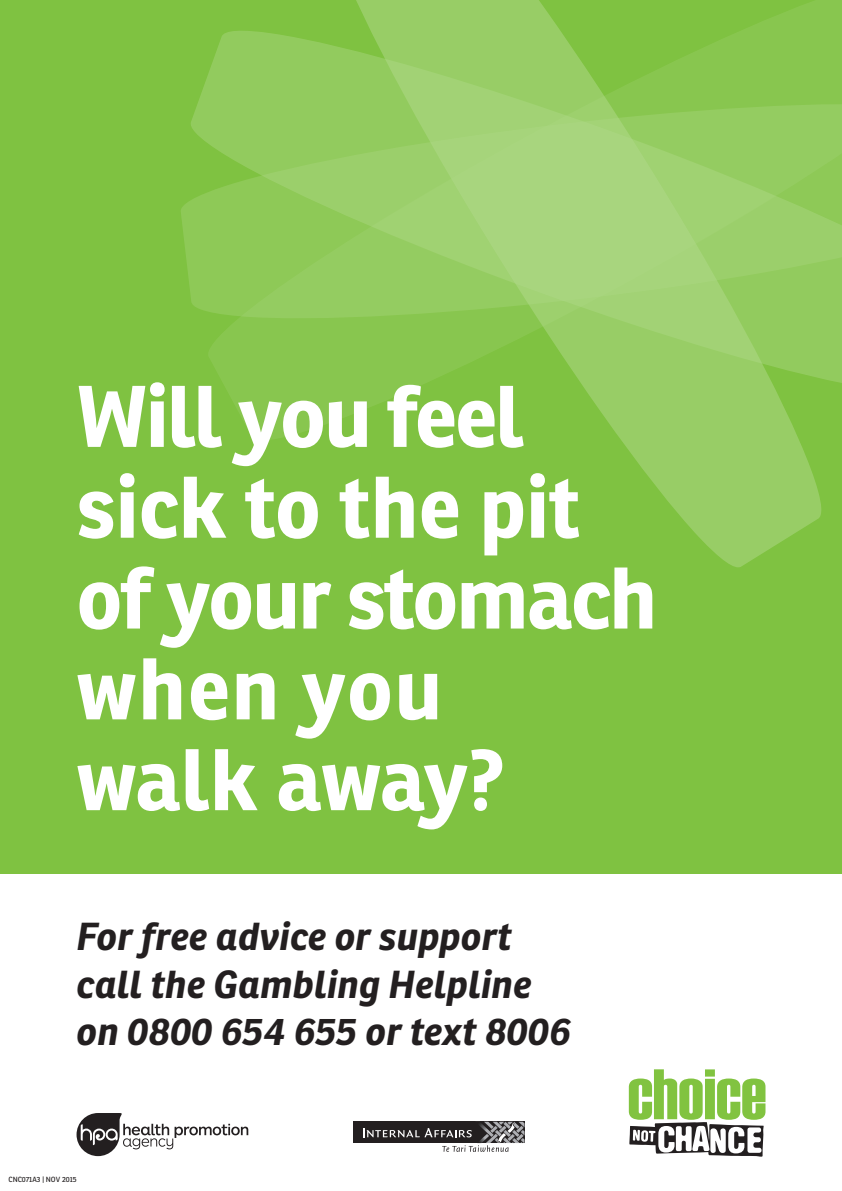
<style>
.page{position:relative;width:842px;height:1191px;background:#fff}
.page>*{position:absolute;margin:0;border:0;box-sizing:border-box;transform-origin:0 0}
.t1{font:700 84.8px/90.8px "Ronnia Basic";letter-spacing:-.02em;color:#fff}
.t2{font:italic 700 38px/47.3px "Ronnia Basic";color:#231f20}
.t3{font:7.3px "Ronnia Basic Rg";color:#231f20}
</style>
<div class="page">
<div style="left:0;top:0;width:842px;height:873px;background:#7fc241"></div>
<svg style="left:77px;top:1113px;width:171px;height:43px"></svg>
<svg style="left:629px;top:1069px;width:136px;height:87px"></svg>
<svg style="left:228px;top:0;width:614px;height:440px"></svg>
<svg style="left:191px;top:31px;width:651px;height:361px;fill:#8ec957"></svg>
<svg style="left:326px;top:0;width:495px;height:567px"></svg>
<div style="left:353px;top:1121px;width:171px;height:22px;background:#231f20"></div>
<svg style="left:363px;top:1121px;width:161px;height:30px"></svg>
<h1 class="t1" style="left:77px;top:370px;width:582px">Will you feel sick to the pit of your stomach when you<br>walk away?</h1>
<p class="t2" style="left:77px;top:913px;width:496px">For free advice or support call the Gambling Helpline on 0800 654 655 or text 8006</p>
<p class="t3" style="left:9px;top:1175px;width:70px">CNC071A3 | NOV 2015</p>
</div>
